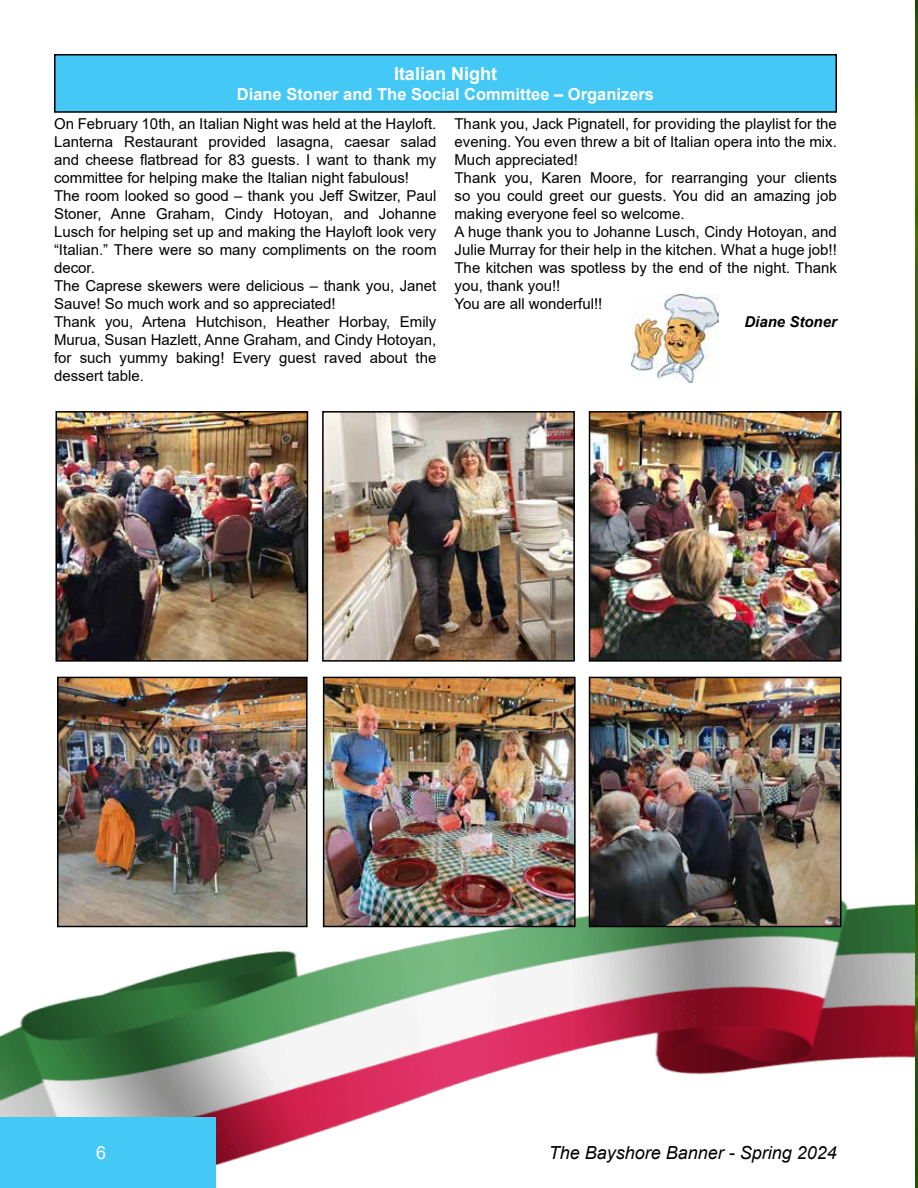
<style>
.page{position:relative;width:918px;height:1188px;background:#fff}
.page>*{position:absolute;margin:0;border:0;box-sizing:border-box;transform-origin:0 0}
.t1{font:italic 18px "Arial";color:#000}
.t2{font:700 18px "Arial";color:#fff}
.t3{font:18px "Arial";color:#fff}
.t4{font:700 16.5px "Arial";color:#fff}
.t5{font:15px/18px "Arial";color:#000}
.t6{font:italic 700 15px "Arial";color:#000}
</style>
<div class="page">
<img style="left:0;top:820px;width:916px;height:368px">
<div style="left:0;top:1118px;width:216px;height:70px;background:#44c8f5"></div>
<div style="left:55px;top:55px;width:781px;height:57px;background:#44c8f5"></div>
<div style="left:54px;top:54px;width:783px;height:59px;border:2px solid #000"></div>
<img style="left:325px;top:414px;width:247px;height:245px">
<div style="left:322px;top:411px;width:253px;height:251px;border:2px solid #000"></div>
<img style="left:59px;top:414px;width:246px;height:245px">
<div style="left:56px;top:411px;width:252px;height:251px;border:2px solid #000"></div>
<img style="left:592px;top:414px;width:247px;height:245px">
<div style="left:589px;top:411px;width:253px;height:251px;border:2px solid #000"></div>
<img style="left:326px;top:680px;width:247px;height:244px">
<div style="left:323px;top:677px;width:253px;height:250px;border:2px solid #000"></div>
<img style="left:632px;top:294px;width:86px;height:89px">
<img style="left:60px;top:680px;width:245px;height:244px">
<div style="left:57px;top:677px;width:251px;height:250px;border:2px solid #000"></div>
<img style="left:592px;top:680px;width:247px;height:244px">
<div style="left:589px;top:677px;width:253px;height:250px;border:2px solid #000"></div>
<img style="left:916px;top:0;width:2px;height:1188px">
<p class="t2" style="left:394px;top:61px;width:105px">Italian Night</p>
<p class="t4" style="left:237px;top:82px;width:419px">Diane Stoner and The Social Committee – Organizers</p>
<p class="t5" style="left:54px;top:114px;width:384px">On February 10th, an Italian Night was held at the Hayloft.<br>Lanterna Restaurant provided lasagna, caesar salad and cheese flatbread for 83 guests. I want to thank my committee for helping make the Italian night fabulous!<br>The room looked so good – thank you Jeff Switzer, Paul Stoner, Anne Graham, Cindy Hotoyan, and Johanne Lusch for helping set up and making the Hayloft look very “Italian.” There were so many compliments on the room decor.<br>The Caprese skewers were delicious – thank you, Janet Sauve! So much work and so appreciated!<br>Thank you, Artena Hutchison, Heather Horbay, Emily Murua, Susan Hazlett, Anne Graham, and Cindy Hotoyan, for such yummy baking! Every guest raved about the dessert table.</p>
<p class="t5" style="left:454px;top:114px;width:384px">Thank you, Jack Pignatell, for providing the playlist for the evening. You even threw a bit of Italian opera into the mix.<br>Much appreciated!<br>Thank you, Karen Moore, for rearranging your clients so you could greet our guests. You did an amazing job making everyone feel so welcome.<br>A huge thank you to Johanne Lusch, Cindy Hotoyan, and Julie Murray for their help in the kitchen. What a huge job!!<br>The kitchen was spotless by the end of the night. Thank you, thank you!!<br>You are all wonderful!!</p>
<p class="t6" style="left:744px;top:311px;width:94px">Diane Stoner</p>
<p class="t3" style="left:96px;top:1141px;width:12px">6</p>
<p class="t1" style="left:549px;top:1141px;width:290px">The Bayshore Banner - Spring 2024</p>
</div>
